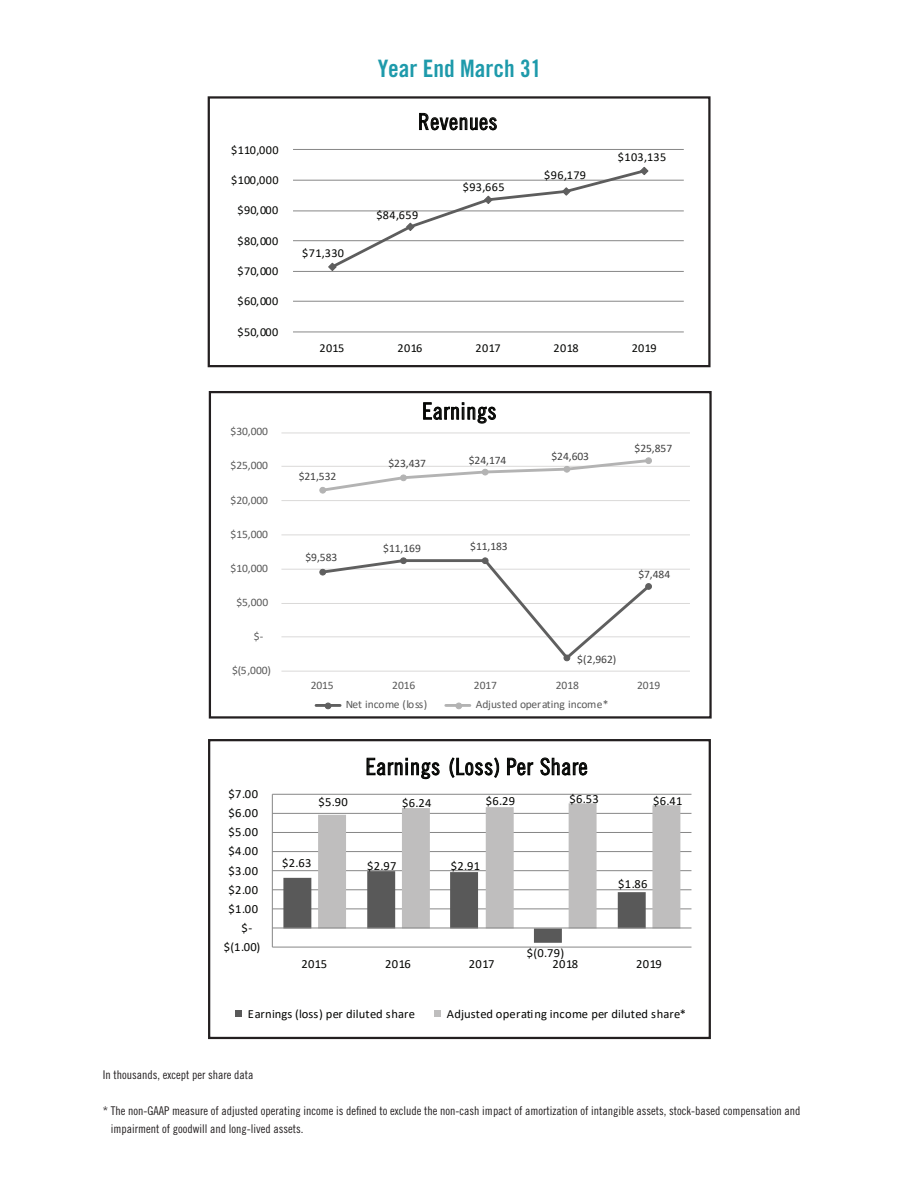
<style>
.page{position:relative;width:922px;height:1189px;background:#fff}
.page>*{position:absolute;margin:0;border:0;box-sizing:border-box;transform-origin:0 0}
.t1{font:24px "Trade Gothic Bold Cond Twenty";color:#1e9aab}
.t2{font:22.95px "Trade Gothic LT Pro Cn 18";letter-spacing:.015em;color:#040503}
.t3{font:22.8px "Trade Gothic LT Pro Cn 18";letter-spacing:.015em;color:#040503}
.t4{font:22.35px "Trade Gothic LT Pro Cn 18";letter-spacing:.03em;color:#040503}
.t5{font:12.45px "Calibri";letter-spacing:.015em;color:#040503}
.t6{font:12.15px "Calibri";letter-spacing:.03em;color:#040503}
.t7{font:12px/18px "Trade Gothic LT Pro Cn 18";color:#231f20}
.t8{font:11.4px "Calibri";letter-spacing:-.005em;color:#595959}
.t9{font:11.4px "Calibri";letter-spacing:-.005em;color:#404040}
</style>
<div class="page">
<div style="left:207px;top:96px;width:503px;height:271px;border:2px solid #231f20"></div>
<div style="left:209px;top:391px;width:502px;height:327px;border:2px solid #231f20"></div>
<div style="left:208px;top:739px;width:502px;height:299px;border:2px solid #231f20"></div>
<svg style="left:235px;top:757px;width:457px;height:260px"></svg>
<svg style="left:293px;top:112px;width:391px;height:221px"></svg>
<svg style="left:281px;top:402px;width:409px;height:308px"></svg>
<h1 class="t1" style="left:378px;top:54px;width:165px">Year End March 31</h1>
<p class="t6" style="left:231px;top:141px;width:49px">$110,000</p>
<p class="t6" style="left:231px;top:171px;width:49px">$100,000</p>
<p class="t6" style="left:237px;top:202px;width:42px">$90,000</p>
<p class="t6" style="left:237px;top:232px;width:42px">$80,000</p>
<p class="t6" style="left:237px;top:262px;width:42px">$70,000</p>
<p class="t6" style="left:237px;top:293px;width:42px">$60,000</p>
<p class="t6" style="left:237px;top:323px;width:42px">$50,000</p>
<p class="t8" style="left:230px;top:423px;width:39px">$30,000</p>
<p class="t8" style="left:230px;top:458px;width:39px">$25,000</p>
<p class="t8" style="left:230px;top:492px;width:39px">$20,000</p>
<p class="t8" style="left:230px;top:526px;width:39px">$15,000</p>
<p class="t8" style="left:230px;top:560px;width:39px">$10,000</p>
<p class="t8" style="left:236px;top:594px;width:33px">$5,000</p>
<p class="t8" style="left:254px;top:628px;width:11px">$-</p>
<p class="t8" style="left:232px;top:662px;width:41px">$(5,000)</p>
<p class="t5" style="left:228px;top:785px;width:31px">$7.00</p>
<p class="t5" style="left:228px;top:804px;width:31px">$6.00</p>
<p class="t5" style="left:228px;top:823px;width:31px">$5.00</p>
<p class="t6" style="left:302px;top:244px;width:43px">$71,330</p>
<h3 class="t4" style="left:418px;top:108px;width:81px">Revenues</h3>
<p class="t6" style="left:376px;top:206px;width:43px">$84,659</p>
<p class="t6" style="left:462px;top:179px;width:43px">$93,665</p>
<p class="t6" style="left:544px;top:166px;width:43px">$96,179</p>
<p class="t6" style="left:617px;top:149px;width:50px">$103,135</p>
<p class="t6" style="left:319px;top:339px;width:26px">2015</p>
<p class="t6" style="left:397px;top:339px;width:26px">2016</p>
<p class="t6" style="left:475px;top:339px;width:26px">2017</p>
<p class="t6" style="left:553px;top:339px;width:26px">2018</p>
<p class="t6" style="left:631px;top:339px;width:26px">2019</p>
<p class="t9" style="left:299px;top:468px;width:39px">$21,532</p>
<p class="t9" style="left:305px;top:549px;width:33px">$9,583</p>
<h3 class="t3" style="left:422px;top:397px;width:76px">Earnings</h3>
<p class="t9" style="left:388px;top:455px;width:39px">$23,437</p>
<p class="t9" style="left:468px;top:452px;width:39px">$24,174</p>
<p class="t9" style="left:551px;top:448px;width:39px">$24,603</p>
<p class="t9" style="left:383px;top:540px;width:39px">$11,169</p>
<p class="t9" style="left:470px;top:538px;width:39px">$11,183</p>
<p class="t9" style="left:634px;top:440px;width:39px">$25,857</p>
<p class="t9" style="left:638px;top:566px;width:33px">$7,484</p>
<p class="t9" style="left:577px;top:651px;width:41px">$(2,962)</p>
<p class="t8" style="left:310px;top:677px;width:25px">2015</p>
<p class="t8" style="left:392px;top:677px;width:25px">2016</p>
<p class="t8" style="left:474px;top:677px;width:25px">2017</p>
<p class="t8" style="left:555px;top:677px;width:25px">2018</p>
<p class="t8" style="left:637px;top:677px;width:25px">2019</p>
<p class="t8" style="left:346px;top:696px;width:83px">Net income (loss)</p>
<p class="t8" style="left:475px;top:696px;width:134px">Adjusted operating income*</p>
<h2 class="t2" style="left:365px;top:753px;width:223px">Earnings (Loss) Per Share</h2>
<p class="t5" style="left:318px;top:793px;width:31px">$5.90</p>
<p class="t5" style="left:402px;top:794px;width:31px">$6.24</p>
<p class="t5" style="left:485px;top:792px;width:31px">$6.29</p>
<p class="t5" style="left:569px;top:790px;width:31px">$6.53</p>
<p class="t5" style="left:652px;top:792px;width:31px">$6.41</p>
<p class="t5" style="left:228px;top:842px;width:31px">$4.00</p>
<p class="t5" style="left:228px;top:861px;width:31px">$3.00</p>
<p class="t5" style="left:228px;top:880px;width:31px">$2.00</p>
<p class="t5" style="left:228px;top:900px;width:31px">$1.00</p>
<p class="t5" style="left:241px;top:919px;width:12px">$-</p>
<p class="t5" style="left:223px;top:938px;width:38px">$(1.00)</p>
<p class="t5" style="left:282px;top:854px;width:31px">$2.63</p>
<p class="t5" style="left:367px;top:856px;width:31px">$2.97</p>
<p class="t5" style="left:450px;top:857px;width:31px">$2.91</p>
<p class="t5" style="left:618px;top:874px;width:31px">$1.86</p>
<p class="t5" style="left:526px;top:943px;width:39px">$(0.79)</p>
<p class="t5" style="left:301px;top:955px;width:27px">2015</p>
<p class="t5" style="left:385px;top:955px;width:27px">2016</p>
<p class="t5" style="left:468px;top:955px;width:27px">2017</p>
<p class="t5" style="left:552px;top:955px;width:27px">2018</p>
<p class="t5" style="left:636px;top:955px;width:27px">2019</p>
<p class="t5" style="left:248px;top:1004px;width:168px">Earnings (loss) per diluted share</p>
<p class="t5" style="left:446px;top:1004px;width:241px">Adjusted operating income per diluted share*</p>
<p class="t7" style="left:103px;top:1065px;width:152px">In thousands, except per share data</p>
<p class="t7" style="left:111px;top:1101px;width:691px;text-indent:-8px">* The non-GAAP measure of adjusted operating income is defined to exclude the non-cash impact of amortization of intangible assets, stock-based compensation and impairment of goodwill and long-lived assets.</p>
</div>
